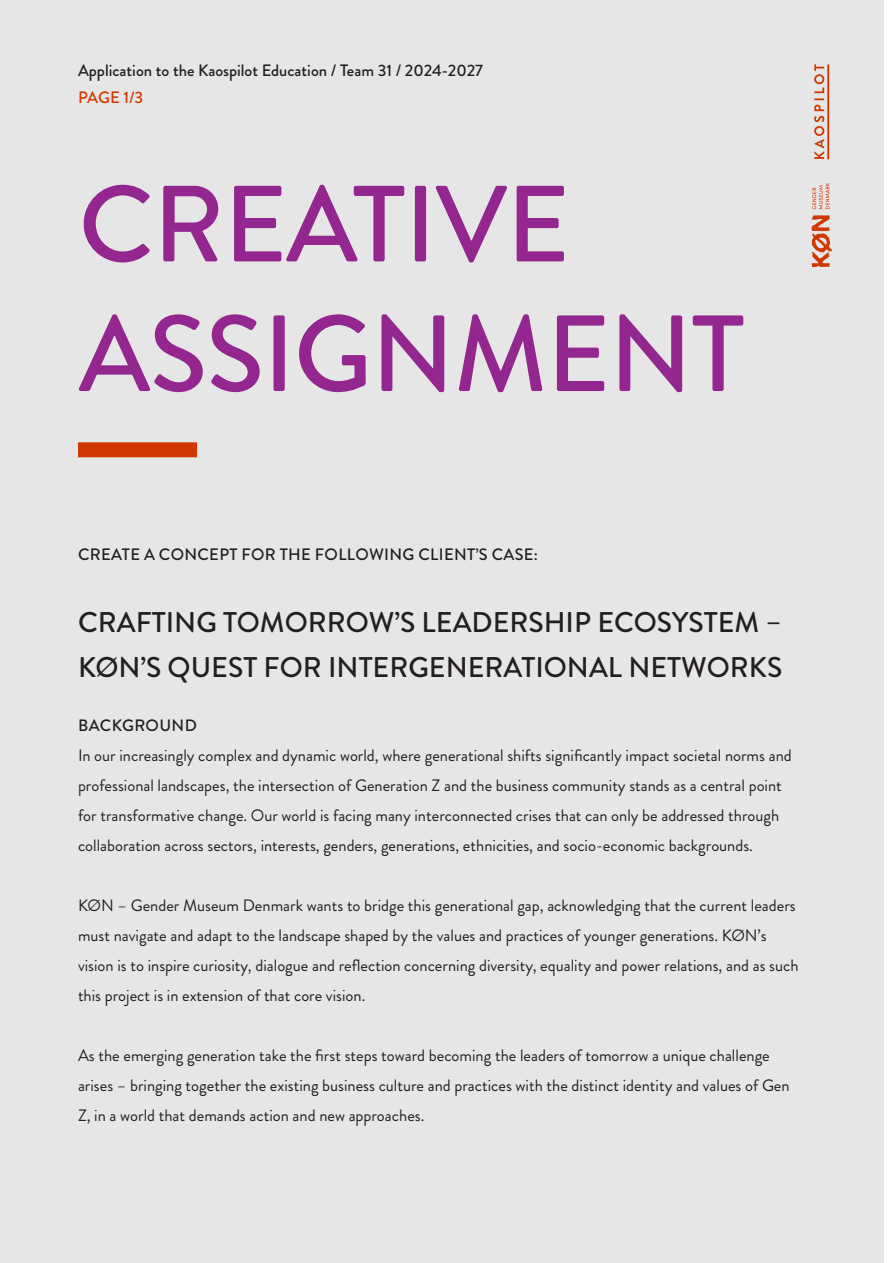
<style>
.page{position:relative;width:893px;height:1263px;background:#fff}
.page>*{position:absolute;margin:0;border:0;box-sizing:border-box;transform-origin:0 0}
.t1{font:500 108px "Brandon Grotesque";letter-spacing:-.01em;color:#93268f}
.t2{font:500 28.5px/45px "Brandon Grotesque";color:#231f20}
.t3{font:16.5px/30px "Brandon Grotesque";color:#231f20}
.t4{font:500 16.5px "Brandon Grotesque";letter-spacing:.02em;color:#231f20}
.t5{font:500 16.5px "Brandon Grotesque";color:#231f20}
.t6{font:500 16.5px "Brandon Grotesque";color:#d13700}
</style>
<div class="page">
<div style="left:0;top:0;width:884px;height:1263px;background:#e7e6e6"></div>
<div style="left:78px;top:442px;width:119px;height:15px;background:#d13700"></div>
<svg style="left:814px;top:64px;width:10px;height:95px"></svg>
<hr style="left:827px;top:64px;width:2px;height:95px;background:#d13700">
<svg style="left:812px;top:183px;width:20px;height:84px"></svg>
<p class="t5" style="left:78px;top:59px;width:407px">Application to the Kaospilot Education / Team 31 / 2024-2027</p>
<p class="t6" style="left:78px;top:86px;width:67px">PAGE 1/3</p>
<p class="t1" style="left:79px;top:150px;width:492px">CREATIVE</p>
<p class="t1" style="left:79px;top:279px;width:667px">ASSIGNMENT</p>
<p class="t4" style="left:78px;top:543px;width:461px">CREATE A CONCEPT FOR THE FOLLOWING CLIENT’S CASE:</p>
<p class="t2" style="left:78px;top:600px;width:706px">CRAFTING TOMORROW’S LEADERSHIP ECOSYSTEM –<br>KØN’S QUEST FOR INTERGENERATIONAL NETWORKS</p>
<p class="t4" style="left:78px;top:714px;width:120px">BACKGROUND</p>
<p class="t3" style="left:78px;top:741px;width:715px">In our increasingly complex and dynamic world, where generational shifts significantly impact societal norms and professional landscapes, the intersection of Generation Z and the business community stands as a central point for transformative change. Our world is facing many interconnected crises that can only be addressed through collaboration across sectors, interests, genders, generations, ethnicities, and socio-economic backgrounds.</p>
<p class="t3" style="left:78px;top:891px;width:722px">KØN – Gender Museum Denmark wants to bridge this generational gap, acknowledging that the current leaders must navigate and adapt to the landscape shaped by the values and practices of younger generations. KØN’s vision is to inspire curiosity, dialogue and reflection concerning diversity, equality and power relations, and as such this project is in extension of that core vision.</p>
<p class="t3" style="left:78px;top:1041px;width:713px">As the emerging generation take the first steps toward becoming the leaders of tomorrow a unique challenge arises – bringing together the existing business culture and practices with the distinct identity and values of Gen<br>Z, in a world that demands action and new approaches.</p>
</div>
